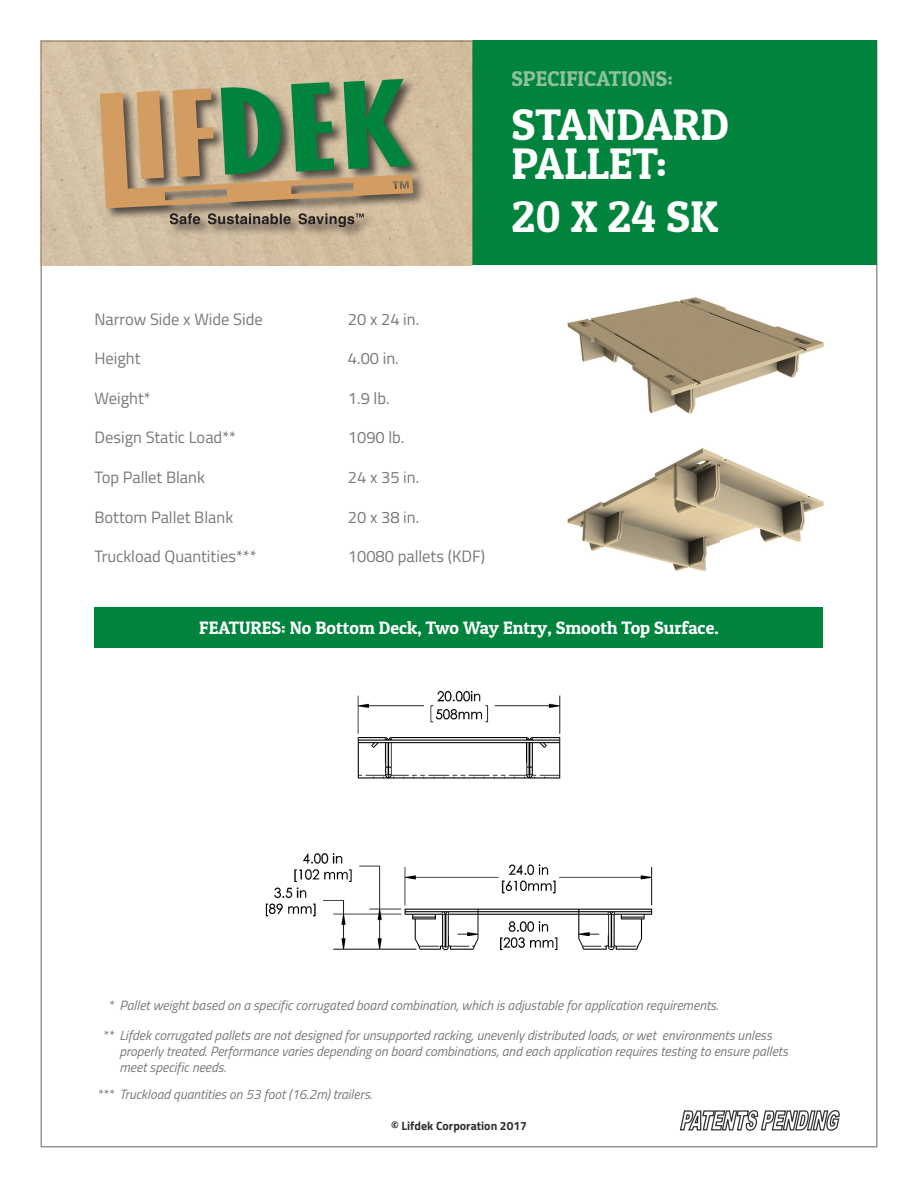
<style>
.page{position:relative;width:918px;height:1188px;background:#fff}
.page>*{position:absolute;margin:0;border:0;box-sizing:border-box;transform-origin:0 0}
.t1{font:44.4px "Patua One";color:#fff}
.t2{font:21.3px "Patua One";color:#91c09e}
.t3{font:18px "Patua One";color:#fff}
.t4{font:16.5px "Titillium Web";color:#76787b}
.t5{font:italic 13.5px/29.4px "Titillium Web";color:#76787b}
.t6{font:700 12px "Titillium Web";color:#312f30}
</style>
<div class="page">
<div style="left:40px;top:40px;width:838px;height:1108px;background:#fff;border:2px solid #939598"></div>
<div style="left:472px;top:40px;width:406px;height:225px;background:#00843d"></div>
<img style="left:40px;top:40px;width:432px;height:225px">
<div style="left:98px;top:77px;width:328px;height:163px;background:#231f20;opacity:.75"></div>
<svg style="left:100px;top:79px;width:313px;height:148px;background:#8f956b"></svg>
<svg style="left:679px;top:1110px;width:161px;height:21px"></svg>
<div style="left:94px;top:607px;width:730px;height:41px;background:#00843d"></div>
<img style="left:265px;top:690px;width:388px;height:261px">
<img style="left:567px;top:297px;width:257px;height:275px">
<p class="t4" style="left:94px;top:307px;width:170px">Narrow Side x Wide Side</p>
<p class="t4" style="left:94px;top:346px;width:48px">Height</p>
<p class="t4" style="left:94px;top:386px;width:58px">Weight*</p>
<p class="t4" style="left:94px;top:426px;width:143px">Design Static Load**</p>
<p class="t4" style="left:94px;top:465px;width:112px">Top Pallet Blank</p>
<p class="t4" style="left:94px;top:505px;width:140px">Bottom Pallet Blank</p>
<p class="t4" style="left:94px;top:544px;width:164px">Truckload Quantities***</p>
<p class="t2" style="left:512px;top:66px;width:163px">SPECIFICATIONS:</p>
<p class="t1" style="left:512px;top:96px;width:219px">STANDARD</p>
<p class="t1" style="left:512px;top:136px;width:157px">PALLET:</p>
<p class="t1" style="left:512px;top:189px;width:208px">20 X 24 SK</p>
<p class="t4" style="left:348px;top:307px;width:73px">20 x 24 in.</p>
<p class="t4" style="left:348px;top:346px;width:52px">4.00 in.</p>
<p class="t4" style="left:348px;top:386px;width:43px">1.9 lb.</p>
<p class="t4" style="left:348px;top:426px;width:58px">1090 lb.</p>
<p class="t4" style="left:348px;top:465px;width:73px">24 x 35 in.</p>
<p class="t4" style="left:348px;top:505px;width:73px">20 x 38 in.</p>
<p class="t4" style="left:348px;top:544px;width:139px">10080 pallets (KDF)</p>
<h3 class="t3" style="left:199px;top:617px;width:521px">FEATURES: No Bottom Deck, Two Way Entry, Smooth Top Surface.</h3>
<p class="t5" style="left:102px;top:990px;width:671px;text-indent:6px">* Pallet weight based on a specific corrugated board combination, which is adjustable for application requirements.<br>** Lifdek corrugated pallets are not designed for unsupported racking, unevenly distributed loads, or wet environments unless</p>
<p class="t5" style="left:119px;top:1042px;width:670px;line-height:16.2px">properly treated. Performance varies depending on board combinations, and each application requires testing to ensure pallets meet specific needs.</p>
<p class="t5" style="left:97px;top:1079px;width:277px">*** Truckload quantities on 53 foot (16.2m) trailers.</p>
<p class="t6" style="left:391px;top:1116px;width:137px">© Lifdek Corporation 2017</p>
</div>
